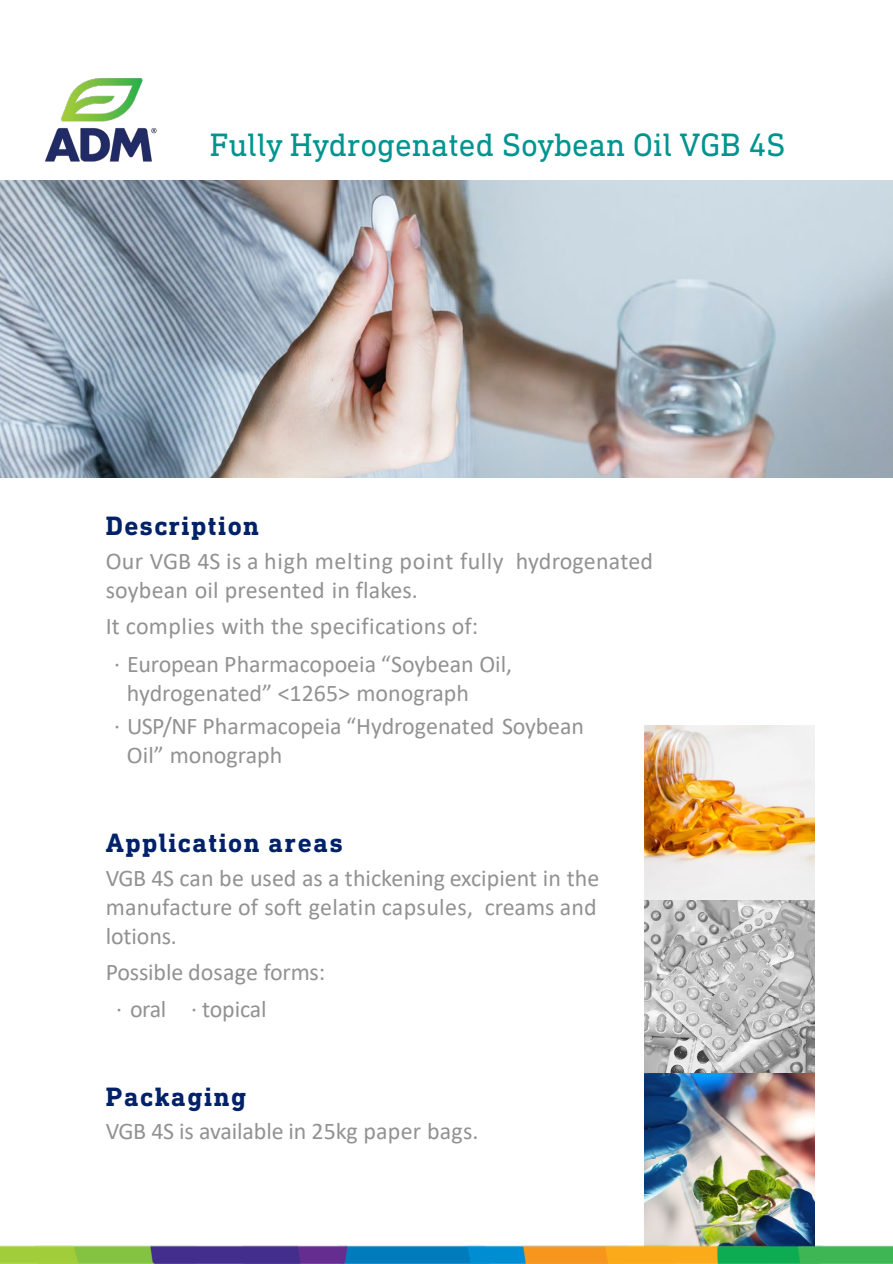
<style>
.page{position:relative;width:893px;height:1264px;background:#fff}
.page>*{position:absolute;margin:0;border:0;box-sizing:border-box;transform-origin:0 0}
.t1{font:33px "DIN Next Slab Pro";color:#009490}
.t2{font:700 27px "DIN Next Slab Pro";letter-spacing:.055em;color:#012169}
.t3{font:24px/28.8px "Calibri";color:#929292}
</style>
<div class="page">
<img style="left:45px;top:78px;width:112px;height:84px">
<img style="left:0;top:180px;width:892px;height:297px">
<img style="left:644px;top:725px;width:170px;height:513px">
<img style="left:0;top:1238px;width:892px;height:25px">
<p class="t1" style="left:210px;top:125px;width:577px">Fully Hydrogenated Soybean Oil VGB 4S</p>
<p class="t2" style="left:106px;top:510px;width:155px">Description</p>
<p class="t3" style="left:106px;top:546px;width:548px">Our VGB 4S is a high melting point fully hydrogenated soybean oil presented in flakes.</p>
<p class="t3" style="left:106px;top:611px;width:374px">It complies with the specifications of:</p>
<p class="t3" style="left:127px;top:649px;width:386px;text-indent:-13px">· European Pharmacopoeia “Soybean Oil, hydrogenated” &lt;1265&gt; monograph</p>
<p class="t3" style="left:127px;top:711px;width:458px;text-indent:-13px">· USP/NF Pharmacopeia “Hydrogenated Soybean<br>Oil” monograph</p>
<p class="t2" style="left:106px;top:827px;width:238px">Application areas</p>
<p class="t3" style="left:106px;top:863px;width:495px;text-align:justify">VGB 4S can be used as a thickening excipient in the manufacture of soft gelatin capsules, creams and lotions.</p>
<p class="t3" style="left:106px;top:957px;width:221px">Possible dosage forms:</p>
<p class="t3" style="left:116px;top:993px;width:152px">· oral · topical</p>
<p class="t2" style="left:106px;top:1080px;width:142px">Packaging</p>
<p class="t3" style="left:106px;top:1115px;width:374px">VGB 4S is available in 25kg paper bags.</p>
</div>
